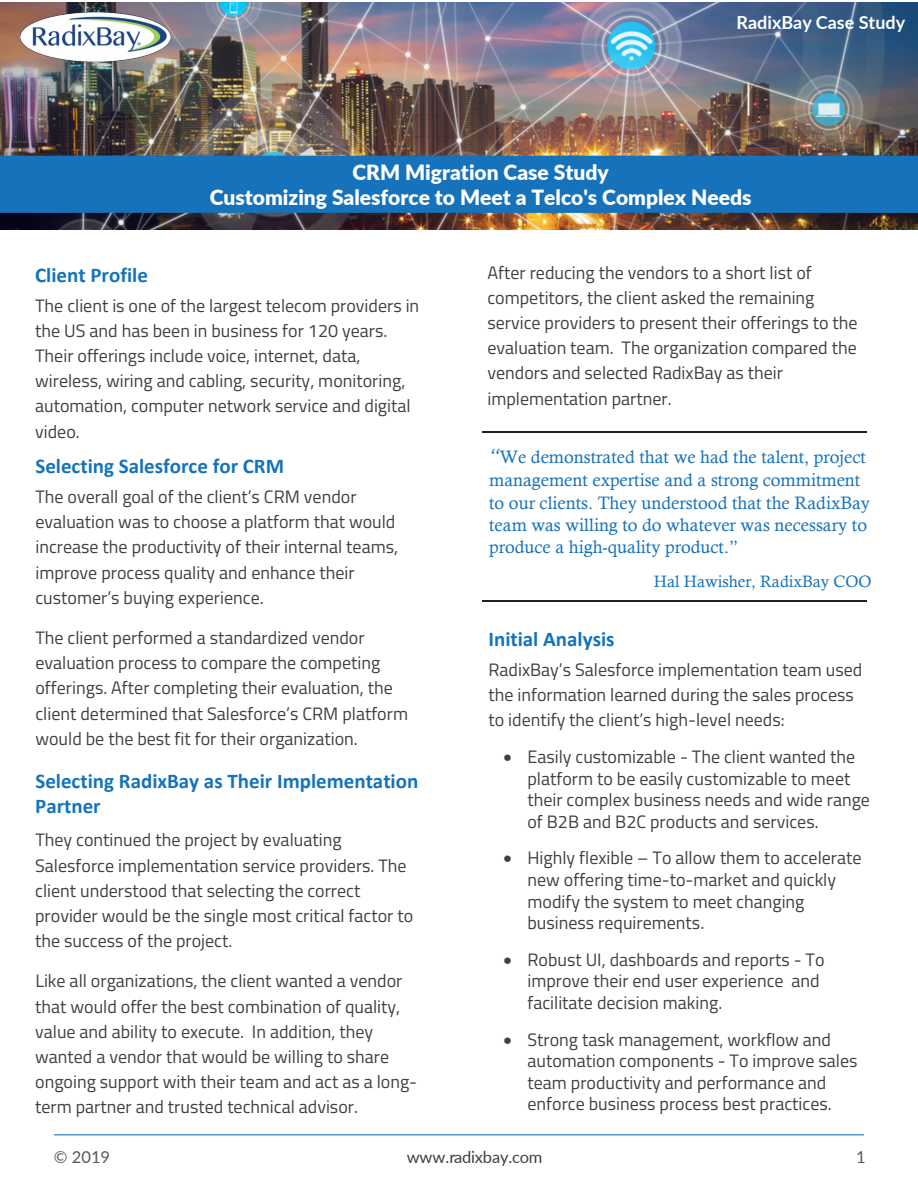
<style>
.page{position:relative;width:918px;height:1188px;background:#fff}
.page>*{position:absolute;margin:0;border:0;box-sizing:border-box;transform-origin:0 0}
.t1{font:700 21px/25.2px "Calibri";color:#1473ba}
.t2{font:900 21px/25.2px "Lato";color:#fff;text-align:center}
.t3{font:700 21px "Calibri";color:#1473ba}
.t4{font:18px/25.2px "Titillium Web";color:#404040}
.t5{font:18px/22.6px "Calisto";color:#1672ba}
.t6{font:700 18px "Lato";color:#fff}
.t7{font:16.5px "Calisto";color:#1672ba}
.t8{font:16.5px "Lato";letter-spacing:-.01em;color:#404040}
.t9{font:16.5px "Lato";color:#57585a}
.s1{font-style:inherit}
.s2{font-style:italic;font-size:21px}
</style>
<div class="page">
<img style="left:0;top:2px;width:918px;height:228px">
<hr style="left:54px;top:1134px;width:810px;height:2px;background:#2072ba">
<div style="left:0;top:155px;width:918px;height:58px;background:#1672ba"></div>
<img style="left:21px;top:13px;width:149px;height:48px">
<hr style="left:482px;top:431px;width:385px;height:1px;background:#231f20">
<hr style="left:482px;top:601px;width:385px;height:1px;background:#231f20">
<p class="t6" style="left:737px;top:10px;width:170px">RadixBay Case Study</p>
<p class="t2" style="left:210px;top:159px;width:543px">CRM Migration Case Study<br>Customizing Salesforce to Meet a Telco's Complex Needs</p>
<p class="t3" style="left:35px;top:260px;width:114px">Client Profile</p>
<p class="t4" style="left:35px;top:292px;width:386px"><span class="s1">T</span>he client is one of the largest telecom providers in the US and has been in business for 120 years.<br>Their offerings include voice, internet, data, wireless, wiring and cabling, security, monitoring, automation, computer network service and digital video.</p>
<p class="t1" style="left:35px;top:453px;width:250px">Selecting Salesforce for CRM</p>
<p class="t4" style="left:35px;top:483px;width:364px">The overall goal of the client’s CRM vendor evaluation was to choose a platform that would increase the productivity of their internal teams, improve process quality and enhance their customer’s buying experience.</p>
<p class="t4" style="left:35px;top:624px;width:374px">The client performed a standardized vendor evaluation process to compare the competing offerings. After completing their evaluation, the client determined that Salesforce’s CRM platform would be the best fit for their organization.</p>
<p class="t1" style="left:35px;top:768px;width:385px">Selecting RadixBay as Their Implementation<br>Partner</p>
<p class="t4" style="left:35px;top:827px;width:380px">They continued the project by evaluating Salesforce implementation service providers. The client understood that selecting the correct provider would be the single most critical factor to the success of the project.</p>
<p class="t4" style="left:35px;top:968px;width:383px">Like all organizations, the client wanted a vendor that would offer the best combination of quality, value and ability to execute. In addition, they wanted a vendor that would be willing to share ongoing support with their team and act as a long&shy;term partner and trusted technical advisor.</p>
<p class="t4" style="left:487px;top:259px;width:372px">After reducing the vendors to a short list of competitors, the client asked the remaining service providers to present their offerings to the evaluation team. The organization compared the vendors and selected RadixBay as their implementation partner.</p>
<p class="t5" style="left:488px;top:445px;width:383px"><span class="s2">“</span>We demonstrated that we had the talent, project management expertise and a strong commitment to our clients. They understood that the RadixBay team was willing to do whatever was necessary to produce a high-quality product.”</p>
<p class="t7" style="left:654px;top:572px;width:219px">Hal Hawisher, RadixBay COO</p>
<p class="t1" style="left:488px;top:626px;width:128px">Initial Analysis</p>
<p class="t4" style="left:488px;top:656px;width:375px">RadixBay’s Salesforce implementation team used the information learned during the sales process to identify the client’s high-level needs:</p>
<p class="t4" style="left:527px;top:745px;width:344px;line-height:21.6px;text-indent:-24px">• Easily customizable - The client wanted the platform to be easily customizable to meet their complex business needs and wide range of B2B and B2C products and services.</p>
<p class="t4" style="left:527px;top:847px;width:336px;line-height:21.6px;text-indent:-24px">• Highly flexible – To allow them to accelerate new offering time-to-market and quickly modify the system to meet changing business requirements.</p>
<p class="t4" style="left:527px;top:948px;width:299px;line-height:21.6px;text-indent:-24px">• Robust UI, dashboards and reports - To improve their end user experience and facilitate decision making.</p>
<p class="t4" style="left:527px;top:1028px;width:332px;line-height:21.6px;text-indent:-24px">• Strong task management, workflow and automation components - To improve sales team productivity and performance and enforce business process best practices.</p>
<p class="t9" style="left:54px;top:1145px;width:58px">© 2019</p>
<p class="t8" style="left:407px;top:1145px;width:137px">www.radixbay.com</p>
<p class="t9" style="left:856px;top:1145px;width:11px">1</p>
</div>
